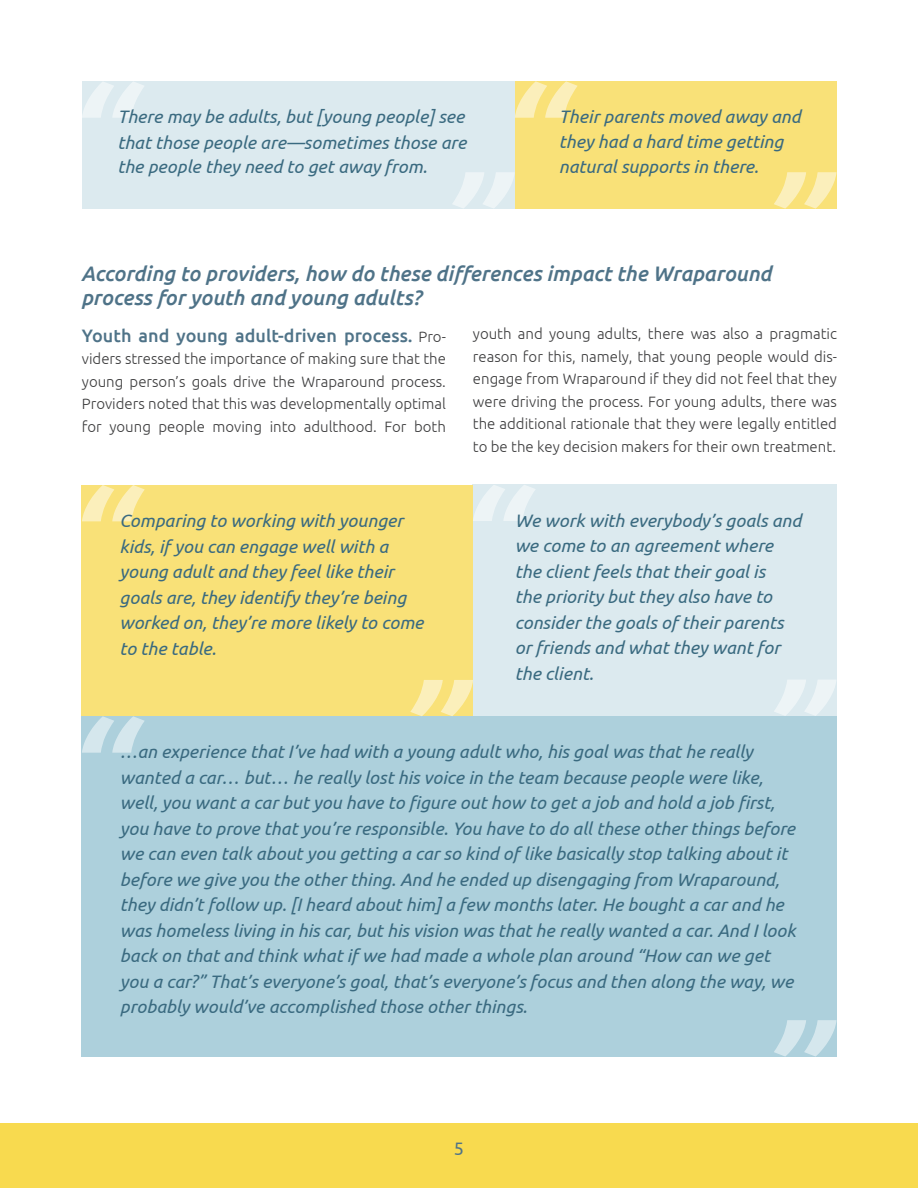
<style>
.page{position:relative;width:918px;height:1188px;background:#fff}
.page>*{position:absolute;margin:0;border:0;box-sizing:border-box;transform-origin:0 0}
.subheading{font:italic 500 21px/24px "Ubuntu";color:#4f7388}
.quote{font:italic 18px/25.5px "Ubuntu";color:#3a6a80}
.main_body{font:500 18px "Ubuntu";color:#4f7388}
.t1{font:18px "Ubuntu";color:#4f7388}
.main_body-2{font:300 15px/22.5px "Ubuntu";color:#3e3e3f;text-align:justify}
.s1{font-weight:300;font-size:15px;color:#3e3e3f}
</style>
<div class="page">
<div style="left:0;top:1124px;width:918px;height:64px;background:#f8da4f"></div>
<div style="left:473px;top:485px;width:364px;height:231px;background:#dceaef"></div>
<div style="left:81px;top:485px;width:392px;height:231px;background:#f9e178"></div>
<div style="left:81px;top:716px;width:756px;height:341px;background:#add0dc"></div>
<svg style="left:473px;top:485px;width:62px;height:36px"></svg>
<svg style="left:82px;top:485px;width:63px;height:36px"></svg>
<svg style="left:82px;top:716px;width:62px;height:37px"></svg>
<svg style="left:774px;top:680px;width:62px;height:36px"></svg>
<svg style="left:410px;top:680px;width:63px;height:36px"></svg>
<svg style="left:774px;top:1020px;width:63px;height:37px"></svg>
<div style="left:515px;top:81px;width:322px;height:128px;background:#f9e178"></div>
<div style="left:82px;top:81px;width:433px;height:128px;background:#dceaef"></div>
<svg style="left:515px;top:81px;width:63px;height:37px"></svg>
<svg style="left:82px;top:82px;width:62px;height:36px"></svg>
<svg style="left:774px;top:172px;width:63px;height:37px"></svg>
<svg style="left:453px;top:172px;width:61px;height:36px"></svg>
<p class="quote" style="left:117px;top:104px;width:351px;text-align:justify">There may be adults, but [young people] see that those people are—sometimes those are the people they need to get away from.</p>
<p class="quote" style="left:559px;top:104px;width:243px;line-height:24.8px">Their parents moved away and they had a hard time getting natural supports in there.</p>
<p class="subheading" style="left:81px;top:261px;width:692px">According to providers, how do these differences impact the Wraparound process for youth and young adults?</p>
<p class="main_body" style="left:82px;top:324px;width:366px">Youth and young adult-driven process. <span class="s1">Pro-</span></p>
<p class="main_body-2" style="left:82px;top:347px;width:366px">viders stressed the importance of making sure that the young person’s goals drive the Wraparound process.<br>Providers noted that this was developmentally optimal for young people moving into adulthood. For both</p>
<p class="quote" style="left:120px;top:507px;width:306px">Comparing to working with younger kids, if you can engage well with a young adult and they feel like their goals are, they identify they’re being worked on, they’re more likely to come to the table.</p>
<p class="main_body-2" style="left:473px;top:322px;width:366px">youth and young adults, there was also a pragmatic reason for this, namely, that young people would dis&shy;engage from Wraparound if they did not feel that they were driving the process. For young adults, there was the additional rationale that they were legally entitled to be the key decision makers for their own treatment.</p>
<p class="quote" style="left:515px;top:507px;width:288px">We work with everybody’s goals and we come to an agreement where the client feels that their goal is<br>the priority but they also have to consider the goals of their parents or friends and what they want for the client.</p>
<p class="quote" style="left:120px;top:738px;width:677px">…an experience that I’ve had with a young adult who, his goal was that he really wanted a car… but… he really lost his voice in the team because people were like, well, you want a car but you have to figure out how to get a job and hold a job first, you have to prove that you’re responsible. You have to do all these other things before we can even talk about you getting a car so kind of like basically stop talking about it before we give you the other thing. And he ended up disengaging from Wraparound, they didn’t follow up. [I heard about him] a few months later. He bought a car and he was homeless living in his car, but his vision was that he really wanted a car. And I look back on that and think what if we had made a whole plan around “How can we get you a car?” That’s everyone’s goal, that’s everyone’s focus and then along the way, we probably would’ve accomplished those other things.</p>
<p class="t1" style="left:454px;top:1137px;width:12px">5</p>
</div>
